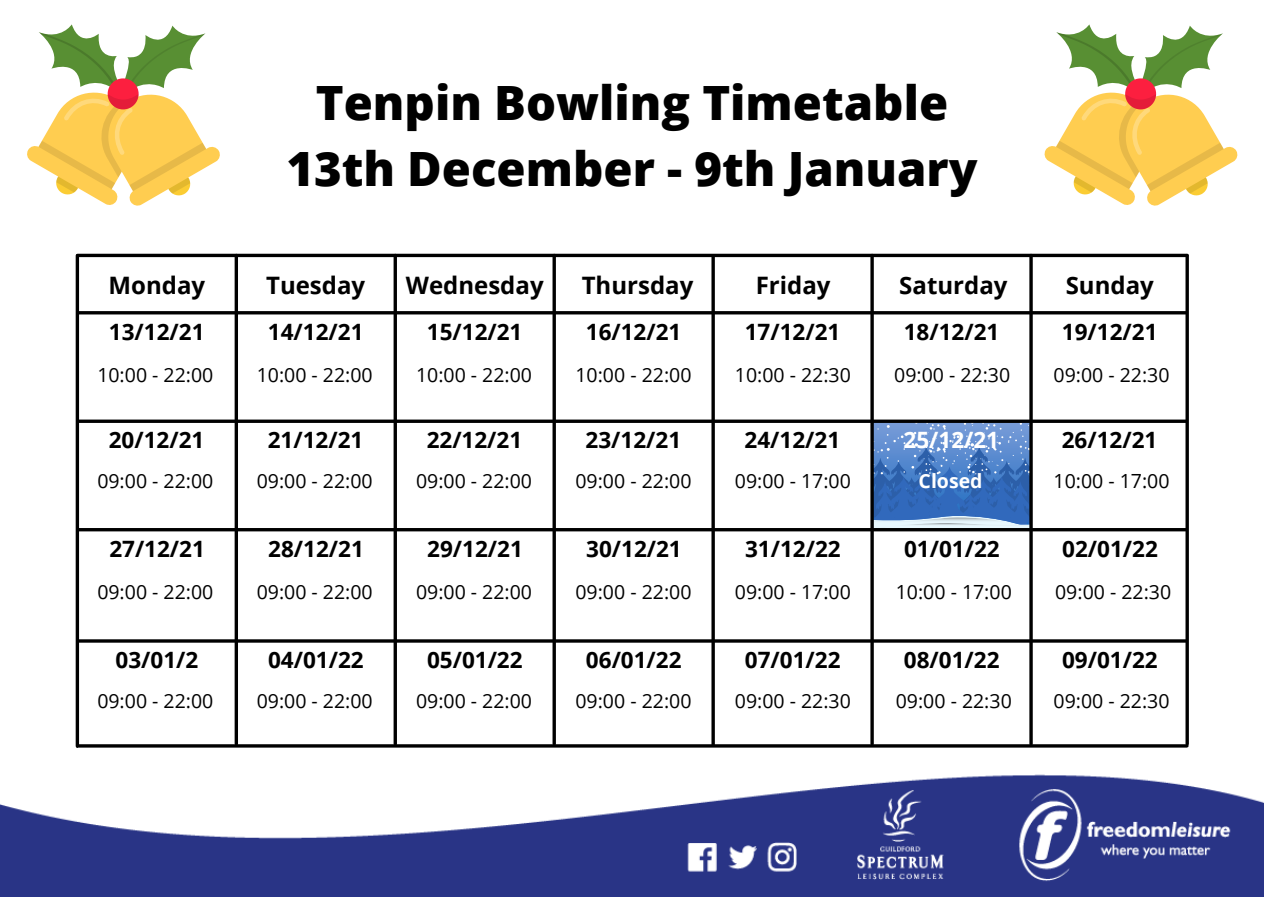
<style>
.page{position:relative;width:1264px;height:897px;background:#fff}
.page>*{position:absolute;margin:0;border:0;box-sizing:border-box;transform-origin:0 0}
.t1{font:800 47.25px "Open Sans";color:#000}
.t2{font:700 24px "Open Sans";color:#000}
.t3{font:700 22.5px "Open Sans";color:#000}
.t4{font:700 22.5px "Open Sans";color:#fff}
.t5{font:19.5px "Open Sans";color:#000}
.t6{font:700 19.5px "Open Sans";color:#fff}
</style>
<div class="page">
<img style="left:0;top:774px;width:1263px;height:123px">
<svg style="left:873px;top:423px;width:156px;height:105px;background:#5784c4"></svg>
<hr style="left:79px;top:744px;width:1107px;height:3px;background:#000">
<hr style="left:78px;top:254px;width:1108px;height:3px;background:#000">
<hr style="left:76px;top:255px;width:3px;height:491px;background:#000">
<hr style="left:235px;top:255px;width:3px;height:489px;background:#000">
<svg style="left:393px;top:257px;width:4px;height:487px;background:#272727"></svg>
<svg style="left:552px;top:257px;width:4px;height:487px;background:#272727"></svg>
<svg style="left:711px;top:257px;width:4px;height:487px;background:#272727"></svg>
<hr style="left:870px;top:255px;width:3px;height:489px;background:#000">
<hr style="left:1029px;top:255px;width:3px;height:489px;background:#000">
<hr style="left:1185px;top:255px;width:3px;height:489px;background:#000">
<hr style="left:79px;top:311px;width:1106px;height:3px;background:#000">
<svg style="left:79px;top:419px;width:1106px;height:4px;background:#262626"></svg>
<hr style="left:79px;top:528px;width:1106px;height:3px;background:#000">
<hr style="left:79px;top:639px;width:1106px;height:3px;background:#000">
<svg style="left:27px;top:24px;width:193px;height:182px"></svg>
<svg style="left:1044px;top:24px;width:194px;height:182px"></svg>
<p class="t1" style="left:316px;top:70px;width:634px">Tenpin Bowling Timetable</p>
<p class="t1" style="left:286px;top:135px;width:692px">13th December - 9th January</p>
<p class="t2" style="left:108px;top:268px;width:98px">Monday</p>
<p class="t2" style="left:266px;top:268px;width:101px">Tuesday</p>
<p class="t2" style="left:406px;top:268px;width:139px">Wednesday</p>
<p class="t2" style="left:581px;top:268px;width:113px">Thursday</p>
<p class="t2" style="left:755px;top:268px;width:76px">Friday</p>
<p class="t2" style="left:899px;top:268px;width:110px">Saturday</p>
<p class="t2" style="left:1065px;top:268px;width:90px">Sunday</p>
<p class="t3" style="left:109px;top:315px;width:97px">13/12/21</p>
<p class="t3" style="left:268px;top:315px;width:97px">14/12/21</p>
<p class="t3" style="left:427px;top:315px;width:97px">15/12/21</p>
<p class="t3" style="left:586px;top:315px;width:97px">16/12/21</p>
<p class="t3" style="left:744px;top:315px;width:97px">17/12/21</p>
<p class="t3" style="left:903px;top:315px;width:97px">18/12/21</p>
<p class="t3" style="left:1061px;top:315px;width:97px">19/12/21</p>
<p class="t5" style="left:97px;top:361px;width:117px">10:00 - 22:00</p>
<p class="t5" style="left:257px;top:361px;width:117px">10:00 - 22:00</p>
<p class="t5" style="left:416px;top:361px;width:117px">10:00 - 22:00</p>
<p class="t5" style="left:575px;top:361px;width:117px">10:00 - 22:00</p>
<p class="t5" style="left:734px;top:361px;width:117px">10:00 - 22:30</p>
<p class="t5" style="left:894px;top:361px;width:117px">09:00 - 22:30</p>
<p class="t5" style="left:1053px;top:361px;width:117px">09:00 - 22:30</p>
<p class="t3" style="left:109px;top:424px;width:97px">20/12/21</p>
<p class="t3" style="left:268px;top:424px;width:97px">21/12/21</p>
<p class="t3" style="left:426px;top:424px;width:97px">22/12/21</p>
<p class="t3" style="left:585px;top:424px;width:97px">23/12/21</p>
<p class="t3" style="left:744px;top:424px;width:97px">24/12/21</p>
<p class="t4" style="left:903px;top:424px;width:97px">25/12/21</p>
<p class="t3" style="left:1061px;top:424px;width:97px">26/12/21</p>
<p class="t6" style="left:918px;top:467px;width:65px">Closed</p>
<p class="t5" style="left:97px;top:467px;width:117px">09:00 - 22:00</p>
<p class="t5" style="left:257px;top:467px;width:117px">09:00 - 22:00</p>
<p class="t5" style="left:416px;top:467px;width:117px">09:00 - 22:00</p>
<p class="t5" style="left:575px;top:467px;width:117px">09:00 - 22:00</p>
<p class="t5" style="left:734px;top:467px;width:117px">09:00 - 17:00</p>
<p class="t5" style="left:1053px;top:467px;width:117px">10:00 - 17:00</p>
<p class="t3" style="left:109px;top:532px;width:97px">27/12/21</p>
<p class="t3" style="left:268px;top:532px;width:97px">28/12/21</p>
<p class="t3" style="left:427px;top:532px;width:97px">29/12/21</p>
<p class="t3" style="left:586px;top:532px;width:97px">30/12/21</p>
<p class="t3" style="left:745px;top:532px;width:97px">31/12/22</p>
<p class="t3" style="left:904px;top:532px;width:97px">01/01/22</p>
<p class="t3" style="left:1062px;top:532px;width:97px">02/01/22</p>
<p class="t5" style="left:97px;top:578px;width:117px">09:00 - 22:00</p>
<p class="t5" style="left:257px;top:578px;width:117px">09:00 - 22:00</p>
<p class="t5" style="left:416px;top:578px;width:117px">09:00 - 22:00</p>
<p class="t5" style="left:575px;top:578px;width:117px">09:00 - 22:00</p>
<p class="t5" style="left:734px;top:578px;width:117px">09:00 - 17:00</p>
<p class="t5" style="left:895px;top:578px;width:117px">10:00 - 17:00</p>
<p class="t5" style="left:1055px;top:578px;width:117px">09:00 - 22:30</p>
<p class="t3" style="left:116px;top:644px;width:84px">03/01/2</p>
<p class="t3" style="left:268px;top:644px;width:97px">04/01/22</p>
<p class="t3" style="left:427px;top:644px;width:97px">05/01/22</p>
<p class="t3" style="left:586px;top:644px;width:97px">06/01/22</p>
<p class="t3" style="left:745px;top:644px;width:97px">07/01/22</p>
<p class="t3" style="left:903px;top:644px;width:97px">08/01/22</p>
<p class="t3" style="left:1062px;top:644px;width:97px">09/01/22</p>
<p class="t5" style="left:97px;top:687px;width:117px">09:00 - 22:00</p>
<p class="t5" style="left:257px;top:687px;width:117px">09:00 - 22:00</p>
<p class="t5" style="left:416px;top:687px;width:117px">09:00 - 22:00</p>
<p class="t5" style="left:575px;top:687px;width:117px">09:00 - 22:00</p>
<p class="t5" style="left:734px;top:687px;width:117px">09:00 - 22:30</p>
<p class="t5" style="left:895px;top:687px;width:117px">09:00 - 22:30</p>
<p class="t5" style="left:1053px;top:687px;width:117px">09:00 - 22:30</p>
</div>
